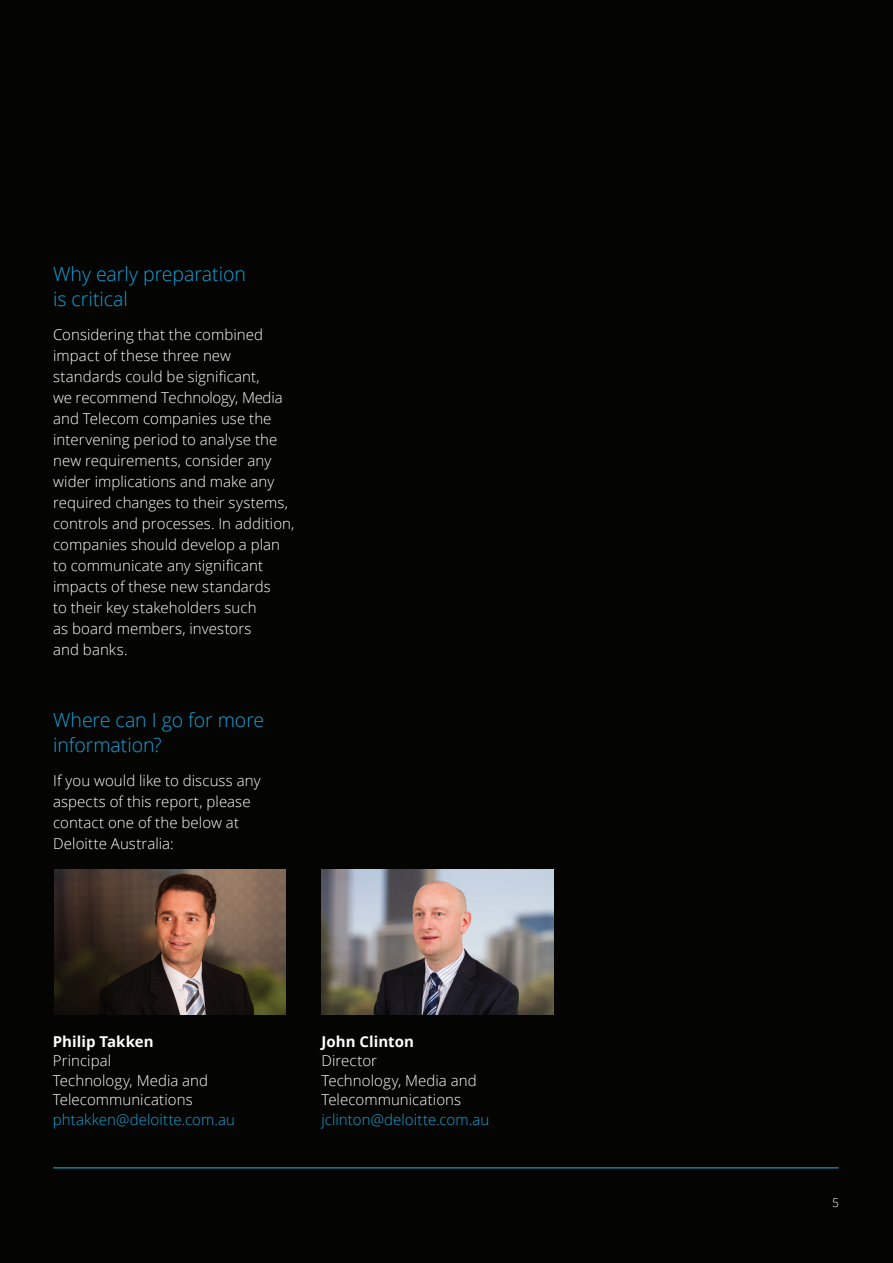
<style>
.page{position:relative;width:893px;height:1263px;background:#040503}
.page>*{position:absolute;margin:0;border:0;box-sizing:border-box;transform-origin:0 0}
.t1{font:300 19.5px/25.5px "Open Sans";letter-spacing:-.005em;color:#17a1db}
.t2{font:300 15px/21px "Open Sans";letter-spacing:.005em;color:#fff}
.t3{font:300 15px "Open Sans";letter-spacing:.005em;color:#17a1db}
.t4{font:700 15px "Open Sans";letter-spacing:.005em;color:#fff}
.t5{font:300 12px "Open Sans";color:#fff}
</style>
<div class="page">
<hr style="left:53px;top:1167px;width:785px;height:1px;background:#17a1db">
<img style="left:54px;top:870px;width:232px;height:145px">
<img style="left:322px;top:869px;width:231px;height:145px">
<h1 class="t1" style="left:53px;top:260px;width:194px">Why early preparation is critical</h1>
<p class="t2" style="left:53px;top:323px;width:243px">Considering that the combined impact of these three new standards could be significant,<br>we recommend Technology, Media and Telecom companies use the intervening period to analyse the new requirements, consider any wider implications and make any required changes to their systems, controls and processes. In addition, companies should develop a plan to communicate any significant impacts of these new standards<br>to their key stakeholders such<br>as board members, investors<br>and banks.</p>
<h1 class="t1" style="left:53px;top:706px;width:213px">Where can I go for more information?</h1>
<p class="t2" style="left:53px;top:770px;width:209px">If you would like to discuss any aspects of this report, please contact one of the below at<br>Deloitte Australia:</p>
<p class="t4" style="left:53px;top:1031px;width:102px">Philip Takken</p>
<p class="t2" style="left:53px;top:1051px;width:157px;line-height:19.5px">Principal<br>Technology, Media and<br>Telecommunications</p>
<p class="t3" style="left:53px;top:1109px;width:184px">phtakken@deloitte.com.au</p>
<p class="t4" style="left:321px;top:1031px;width:94px">John Clinton</p>
<p class="t2" style="left:321px;top:1051px;width:157px;line-height:19.5px">Director<br>Technology, Media and<br>Telecommunications</p>
<p class="t3" style="left:321px;top:1109px;width:170px">jclinton@deloitte.com.au</p>
<p class="t5" style="left:832px;top:1194px;width:8px">5</p>
</div>
